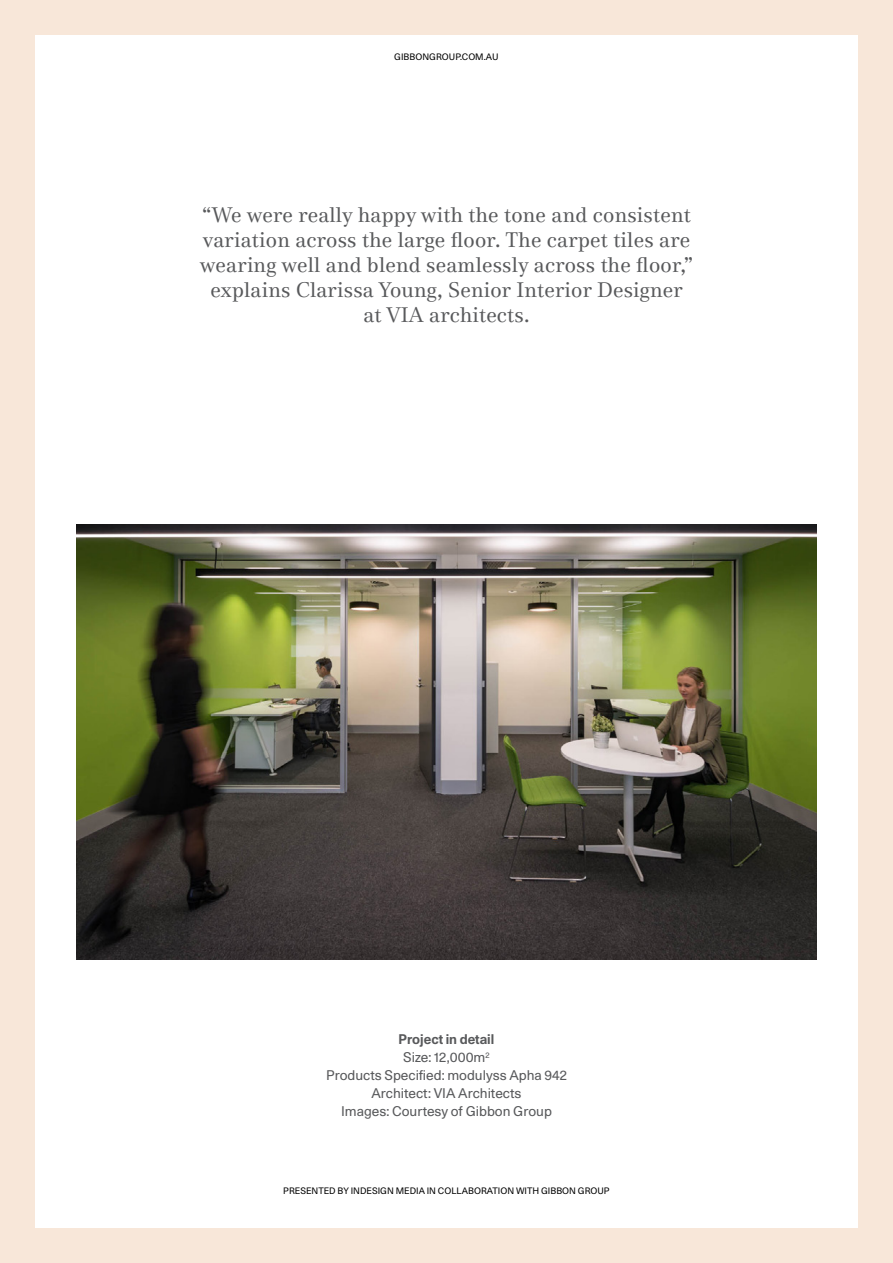
<style>
.page{position:relative;width:893px;height:1263px;background:#f8e7d9}
.page>*{position:absolute;margin:0;border:0;box-sizing:border-box;transform-origin:0 0}
.t1{font:21px/25.2px "Media 77";letter-spacing:.01em;color:#58595b;text-align:center}
.t2{font:13.5px/18px "Unica 77 LL";color:#58595b;text-align:center}
.t3{font:9px "Unica 77 LL";color:#000}
.s1{font-weight:700}
</style>
<div class="page">
<div style="left:35px;top:36px;width:823px;height:1192px;background:#fff"></div>
<img style="left:77px;top:524px;width:739px;height:435px">
<p class="t3" style="left:394px;top:50px;width:106px">GIBBONGROUP.COM.AU</p>
<p class="t1" style="left:200px;top:202px;width:495px">“We were really happy with the tone and consistent variation across the large floor. The carpet tiles are wearing well and blend seamlessly across the floor,” explains Clarissa Young, Senior Interior Designer at VIA architects.</p>
<p class="t2" style="left:326px;top:1029px;width:242px"><span class="s1">Project in detail<br></span>Size: 12,000m<sup>2<br></sup>Products Specified: modulyss Apha 942<br>Architect: VIA Architects<br>Images: Courtesy of Gibbon Group</p>
<p class="t3" style="left:283px;top:1184px;width:328px">PRESENTED BY INDESIGN MEDIA IN COLLABORATION WITH GIBBON GROUP</p>
</div>
